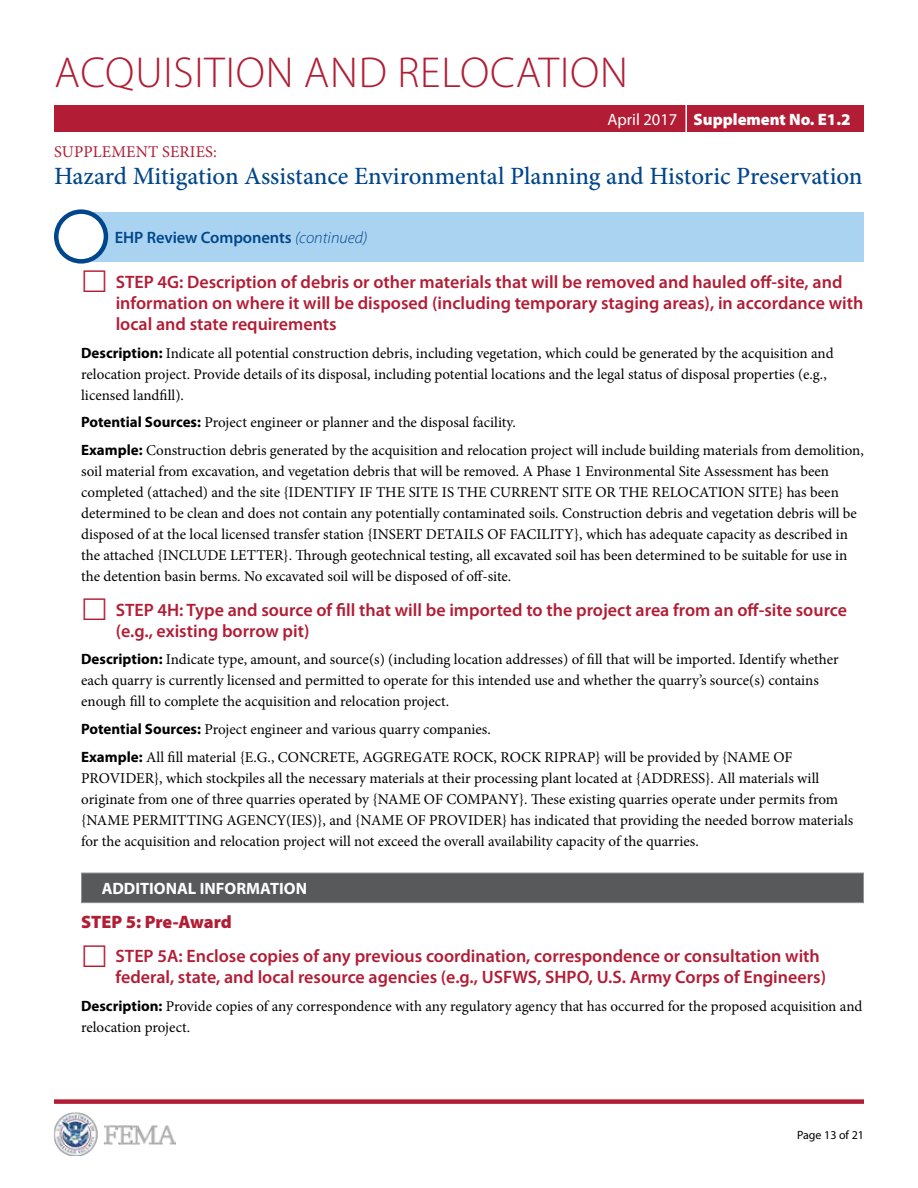
<style>
.page{position:relative;width:918px;height:1188px;background:#fff}
.page>*{position:absolute;margin:0;border:0;box-sizing:border-box;transform-origin:0 0}
.t1{font:300 43.5px "Myriad Pro";letter-spacing:.02em;color:#b21d35}
.t2{font:500 24.75px "Minion Pro";letter-spacing:-.005em;color:#00468b}
.t3{font:600 18px/21px "Myriad Pro";color:#b21d35}
.Normal_Text{font:900 18px "Myriad Pro";letter-spacing:-.005em;color:#b21d35}
.t4{font:600 16.5px "Myriad Pro";letter-spacing:-.005em;color:#00468b}
.t5{font:900 16.5px "Myriad Pro";color:#fff}
.Table_Header{font:700 16.5px "Myriad Pro";letter-spacing:.005em;color:#fff}
.t6{font:16.5px "Minion Pro";letter-spacing:.01em;color:#b21d35}
.Normal_Text-2{font:15px/21px "Minion Pro";color:#000}
.t7{font:12px "Myriad Pro";color:#000}
.s1{font-weight:400}
.s2{font-weight:300;font-style:italic}
.s3{font-family:"Myriad Pro";font-weight:700}
</style>
<div class="page">
<div style="left:54px;top:1099px;width:810px;height:5px;background:#b21d35"></div>
<div style="left:54px;top:105px;width:810px;height:27px;background:#b21d35"></div>
<hr style="left:685px;top:105px;width:2px;height:28px;background:#fff">
<div style="left:81px;top:212px;width:783px;height:49px;background:#aad3f1"></div>
<div style="left:56px;top:212px;width:50px;height:49px;background:#fff;border-radius:50%"></div>
<div style="left:54px;top:209px;width:54px;height:55px;border:4px solid #00468b;border-radius:50%"></div>
<div style="left:81px;top:873px;width:783px;height:30px;background:#58595b"></div>
<hr style="left:81px;top:873px;width:783px;height:1px;background:#939598">
<svg style="left:81px;top:873px;width:1px;height:29px"></svg>
<svg style="left:863px;top:873px;width:1px;height:29px"></svg>
<hr style="left:81px;top:902px;width:783px;height:1px;background:#939598">
<img style="left:54px;top:1112px;width:121px;height:44px">
<h1 class="t1" style="left:54px;top:46px;width:575px">ACQUISITION AND RELOCATION</h1>
<p class="t5" style="left:607px;top:108px;width:245px"><span class="s1">April 2017</span> Supplement No. E1.2</p>
<h2 class="t2" style="left:54px;top:160px;width:810px">Hazard Mitigation Assistance Environmental Planning and Historic Preservation</h2>
<p class="t6" style="left:54px;top:141px;width:164px">SUPPLEMENT SERIES:</p>
<p class="t4" style="left:115px;top:227px;width:254px">EHP Review Components <span class="s2">(continued)</span></p>
<p class="t3" style="left:116px;top:271px;width:749px">STEP 4G: Description of debris or other materials that will be removed and hauled off-site, and information on where it will be disposed (including temporary staging areas), in accordance with local and state requirements</p>
<p class="Normal_Text-2" style="left:81px;top:342px;width:754px"><span class="s3">Description:</span> Indicate all potential construction debris, including vegetation, which could be generated by the acquisition and relocation project. Provide details of its disposal, including potential locations and the legal status of disposal properties (e.g., licensed landfill).</p>
<p class="Normal_Text-2" style="left:81px;top:412px;width:436px"><span class="s3">Potential Sources:</span> Project engineer or planner and the disposal facility.</p>
<p class="Normal_Text-2" style="left:81px;top:440px;width:784px"><span class="s3">Example:</span> Construction debris generated by the acquisition and relocation project will include building materials from demolition, soil material from excavation, and vegetation debris that will be removed. A Phase 1 Environmental Site Assessment has been completed (attached) and the site {IDENTIFY IF THE SITE IS THE CURRENT SITE OR THE RELOCATION SITE} has been determined to be clean and does not contain any potentially contaminated soils. Construction debris and vegetation debris will be disposed of at the local licensed transfer station {INSERT DETAILS OF FACILITY}, which has adequate capacity as described in the attached {INCLUDE LETTER}. Through geotechnical testing, all excavated soil has been determined to be suitable for use in the detention basin berms. No excavated soil will be disposed of off-site.</p>
<p class="t3" style="left:116px;top:599px;width:733px">STEP 4H: Type and source of fill that will be imported to the project area from an off-site source (e.g., existing borrow pit)</p>
<p class="Normal_Text-2" style="left:81px;top:649px;width:759px"><span class="s3">Description:</span> Indicate type, amount, and source(s) (including location addresses) of fill that will be imported. Identify whether each quarry is currently licensed and permitted to operate for this intended use and whether the quarry’s source(s) contains enough fill to complete the acquisition and relocation project.</p>
<p class="Normal_Text-2" style="left:81px;top:719px;width:411px"><span class="s3">Potential Sources:</span> Project engineer and various quarry companies.</p>
<p class="Normal_Text-2" style="left:81px;top:747px;width:774px"><span class="s3">Example:</span> All fill material {E.G., CONCRETE, AGGREGATE ROCK, ROCK RIPRAP} will be provided by {NAME OF PROVIDER}, which stockpiles all the necessary materials at their processing plant located at {ADDRESS}. All materials will originate from one of three quarries operated by {NAME OF COMPANY}. These existing quarries operate under permits from {NAME PERMITTING AGENCY(IES)}, and {NAME OF PROVIDER} has indicated that providing the needed borrow materials for the acquisition and relocation project will not exceed the overall availability capacity of the quarries.</p>
<p class="Table_Header" style="left:102px;top:878px;width:207px">ADDITIONAL INFORMATION</p>
<p class="Normal_Text" style="left:81px;top:910px;width:152px">STEP 5: Pre-Award</p>
<p class="t3" style="left:116px;top:945px;width:712px">STEP 5A: Enclose copies of any previous coordination, correspondence or consultation with federal, state, and local resource agencies (e.g., USFWS, SHPO, U.S. Army Corps of Engineers)</p>
<p class="Normal_Text-2" style="left:81px;top:996px;width:783px"><span class="s3">Description:</span> Provide copies of any correspondence with any regulatory agency that has occurred for the proposed acquisition and</p>
<p class="Normal_Text-2" style="left:81px;top:1017px;width:111px">relocation project.</p>
<p class="t7" style="left:797px;top:1127px;width:68px">Page 13 of 21</p>
</div>
